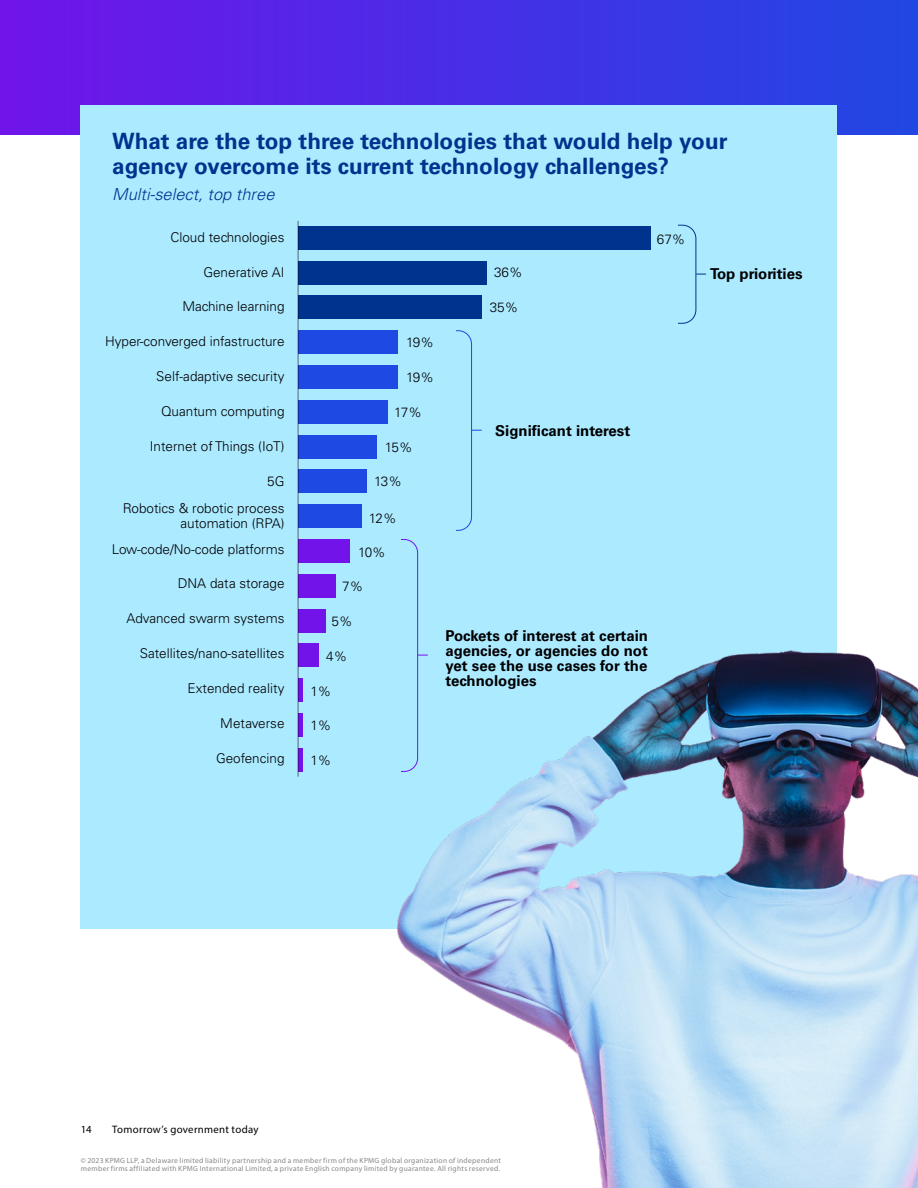
<style>
.page{position:relative;width:918px;height:1188px;background:#fff}
.page>*{position:absolute;margin:0;border:0;box-sizing:border-box;transform-origin:0 0}
.t1{font:700 22.5px/25.5px "Univers LT Std";color:#00338d}
.t2{font:italic 300 16.5px "Univers LT Std";color:#00338d}
.t3{font:700 15px/15px "Univers LT Std";color:#000;text-align:justify}
.t4{font:300 13.5px/27px "Univers LT Std";color:#000;text-align:right}
.t5{font:10.8px "Myriad Pro";letter-spacing:.025em;color:#000}
.t6{font:7.5px/8.1px "Myriad Pro";letter-spacing:.04em;color:#878787}
</style>
<div class="page">
<div style="left:0;top:0;width:918px;height:135px;background:linear-gradient(to right,#7114ea,#2047e2)"></div>
<div style="left:81px;top:105px;width:756px;height:823px;background:#aceaff"></div>
<div style="left:380px;top:539px;width:38px;height:233px;border:1px solid #7213ea;border-radius:14px"></div>
<div style="left:434px;top:330px;width:38px;height:201px;border:1px solid #1e49e2;border-radius:14px"></div>
<div style="left:413px;top:324px;width:43px;height:211px;background:#aceaff"></div>
<div style="left:358px;top:522px;width:43px;height:262px;background:#aceaff"></div>
<div style="left:659px;top:225px;width:37px;height:99px;border:1px solid #00338d;border-radius:14px"></div>
<div style="left:635px;top:221px;width:43px;height:112px;background:#aceaff"></div>
<div style="left:298px;top:226px;width:352px;height:24px;background:#00338d"></div>
<div style="left:298px;top:261px;width:189px;height:24px;background:#00338d"></div>
<div style="left:298px;top:296px;width:184px;height:23px;background:#00338d"></div>
<div style="left:298px;top:330px;width:99px;height:24px;background:#1e49e2"></div>
<div style="left:298px;top:365px;width:99px;height:24px;background:#1e49e2"></div>
<div style="left:298px;top:400px;width:89px;height:24px;background:#1e49e2"></div>
<div style="left:298px;top:435px;width:78px;height:24px;background:#1e49e2"></div>
<div style="left:298px;top:470px;width:69px;height:23px;background:#1e49e2"></div>
<div style="left:298px;top:504px;width:63px;height:24px;background:#1e49e2"></div>
<div style="left:298px;top:539px;width:52px;height:24px;background:#7213ea"></div>
<div style="left:298px;top:574px;width:38px;height:24px;background:#7213ea"></div>
<div style="left:298px;top:609px;width:28px;height:24px;background:#7213ea"></div>
<div style="left:298px;top:644px;width:21px;height:23px;background:#7213ea"></div>
<div style="left:298px;top:678px;width:5px;height:24px;background:#7213ea"></div>
<div style="left:298px;top:713px;width:5px;height:24px;background:#7213ea"></div>
<div style="left:298px;top:748px;width:5px;height:24px;background:#7213ea"></div>
<hr style="left:298px;top:221px;width:1px;height:556px;background:#000">
<img style="left:397px;top:651px;width:521px;height:537px">
<h1 class="t1" style="left:112px;top:128px;width:617px">What are the top three technologies that would help your agency overcome its current technology challenges?</h1>
<p class="t2" style="left:112px;top:184px;width:164px">Multi-select, top three</p>
<p class="t4" style="left:170px;top:223px;width:116px">Cloud technologies</p>
<p class="t4" style="left:203px;top:258px;width:83px">Generative AI</p>
<p class="t4" style="left:182px;top:293px;width:104px">Machine learning</p>
<p class="t4" style="left:105px;top:328px;width:181px">Hyper-converged infastructure</p>
<p class="t4" style="left:156px;top:363px;width:130px">Self-adaptive security</p>
<p class="t4" style="left:161px;top:398px;width:125px">Quantum computing</p>
<p class="t4" style="left:150px;top:433px;width:136px">Internet of Things (IoT)</p>
<p class="t4" style="left:123px;top:467px;width:163px">5G<br>Robotics &amp; robotic process</p>
<p class="t4" style="left:112px;top:510px;width:174px;line-height:26px">automation (RPA)<br>Low-code/No-code platforms</p>
<p class="t4" style="left:178px;top:570px;width:108px">DNA data storage</p>
<p class="t4" style="left:127px;top:605px;width:159px">Advanced swarm systems</p>
<p class="t4" style="left:140px;top:640px;width:146px">Satellites/nano-satellites</p>
<p class="t4" style="left:188px;top:675px;width:99px">Extended reality</p>
<p class="t4" style="left:220px;top:710px;width:66px">Metaverse</p>
<p class="t4" style="left:216px;top:745px;width:70px">Geofencing</p>
<p class="t4" style="left:406px;top:329px;width:29px">19%</p>
<p class="t4" style="left:406px;top:364px;width:29px">19%</p>
<p class="t4" style="left:394px;top:399px;width:29px">17%</p>
<p class="t4" style="left:385px;top:434px;width:29px">15%</p>
<p class="t4" style="left:374px;top:468px;width:29px">13%</p>
<p class="t4" style="left:369px;top:504px;width:29px">12%</p>
<p class="t4" style="left:358px;top:538px;width:29px">10%</p>
<p class="t4" style="left:342px;top:572px;width:23px">7%</p>
<p class="t4" style="left:332px;top:607px;width:23px">5%</p>
<p class="t4" style="left:326px;top:642px;width:23px">4%</p>
<p class="t4" style="left:310px;top:678px;width:23px">1%</p>
<p class="t4" style="left:310px;top:712px;width:23px">1%</p>
<p class="t4" style="left:310px;top:747px;width:23px">1%</p>
<p class="t4" style="left:494px;top:259px;width:30px">36%</p>
<p class="t4" style="left:490px;top:294px;width:30px">35%</p>
<p class="t4" style="left:657px;top:225px;width:30px">67%</p>
<p class="t3" style="left:495px;top:423px;width:137px">Significant interest</p>
<p class="t3" style="left:446px;top:628px;width:204px">Pockets of interest at certain agencies, or agencies do not yet see the use cases for the technologies</p>
<p class="t3" style="left:710px;top:266px;width:94px">Top priorities</p>
<p class="t5" style="left:81px;top:1123px;width:12px">14</p>
<p class="t5" style="left:112px;top:1123px;width:148px">Tomorrow’s government today</p>
<p class="t6" style="left:81px;top:1156px;width:422px">© 2023 KPMG LLP, a Delaware limited liability partnership and a member firm of the KPMG global organization of independent member firms affiliated with KPMG International Limited, a private English company limited by guarantee. All rights reserved.</p>
</div>
